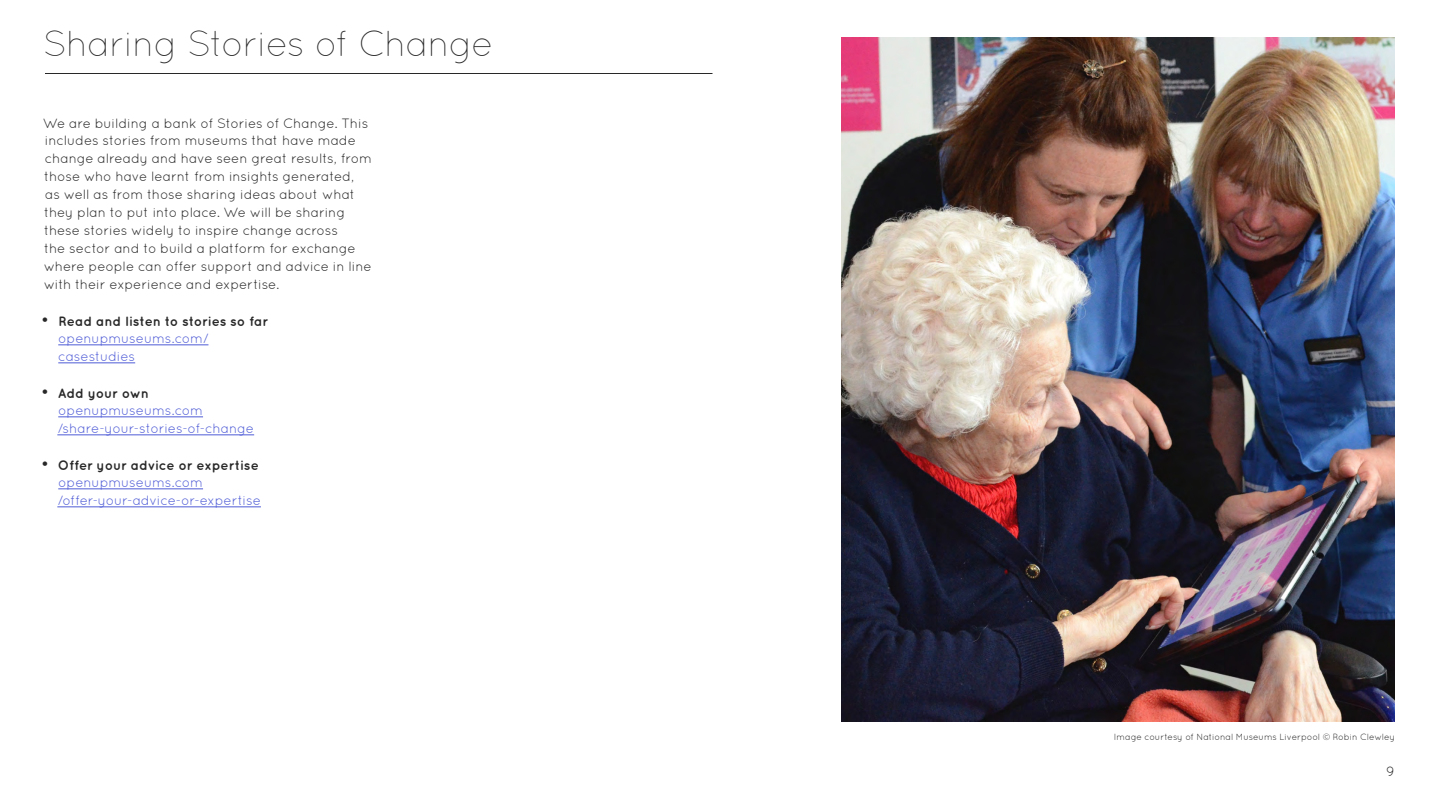
<style>
.page{position:relative;width:1440px;height:810px;background:#fff}
.page>*{position:absolute;margin:0;border:0;box-sizing:border-box;transform-origin:0 0}
.t1{font:300 36px "Quicksand";letter-spacing:-.025em;color:#282828}
.t2{font:13.5px/18px "Quicksand";letter-spacing:-.01em;color:#282828}
.t3{font:13.5px/18px "Quicksand";letter-spacing:-.01em;color:#4f5cd6}
.t4{font:9px "Quicksand";letter-spacing:-.01em;color:#282828}
.s1{font-size:18px;color:#282828}
.s2{font-weight:700;color:#282828}
</style>
<div class="page">
<hr style="left:45px;top:73px;width:667px;height:1px;background:#282828">
<hr style="left:58px;top:345px;width:150px;height:1px;background:#4f5cd6">
<hr style="left:58px;top:363px;width:77px;height:1px;background:#4f5cd6">
<hr style="left:58px;top:417px;width:145px;height:1px;background:#4f5cd6">
<hr style="left:57px;top:435px;width:197px;height:1px;background:#4f5cd6">
<hr style="left:58px;top:489px;width:145px;height:1px;background:#4f5cd6">
<hr style="left:57px;top:507px;width:204px;height:1px;background:#4f5cd6">
<img style="left:841px;top:38px;width:554px;height:684px">
<h1 class="t1" style="left:43px;top:22px;width:452px">Sharing Stories of Change</h1>
<p class="t2" style="left:43px;top:114px;width:331px">We are building a bank of Stories of Change. This includes stories from museums that have made change already and have seen great results, from those who have learnt from insights generated,<br>as well as from those sharing ideas about what they plan to put into place. We will be sharing these stories widely to inspire change across<br>the sector and to build a platform for exchange where people can offer support and advice in line with their experience and expertise.</p>
<p class="t3" style="left:58px;top:312px;width:212px;text-indent:-17px"><span class="s1">•</span> <span class="s2">Read and listen to stories so far </span>openupmuseums.com/ casestudies</p>
<p class="t3" style="left:57px;top:384px;width:198px;text-indent:-16px"><span class="s1">•</span> <span class="s2">Add your own </span>openupmuseums.com /share-your-stories-of-change</p>
<p class="t3" style="left:57px;top:456px;width:205px;text-indent:-16px"><span class="s1">•</span> <span class="s2">Offer your advice or expertise </span>openupmuseums.com /offer-your-advice-or-expertise</p>
<p class="t4" style="left:1114px;top:731px;width:283px">Image courtesy of National Museums Liverpool © Robin Clewley</p>
<p class="t2" style="left:1386px;top:762px;width:10px">9</p>
</div>
